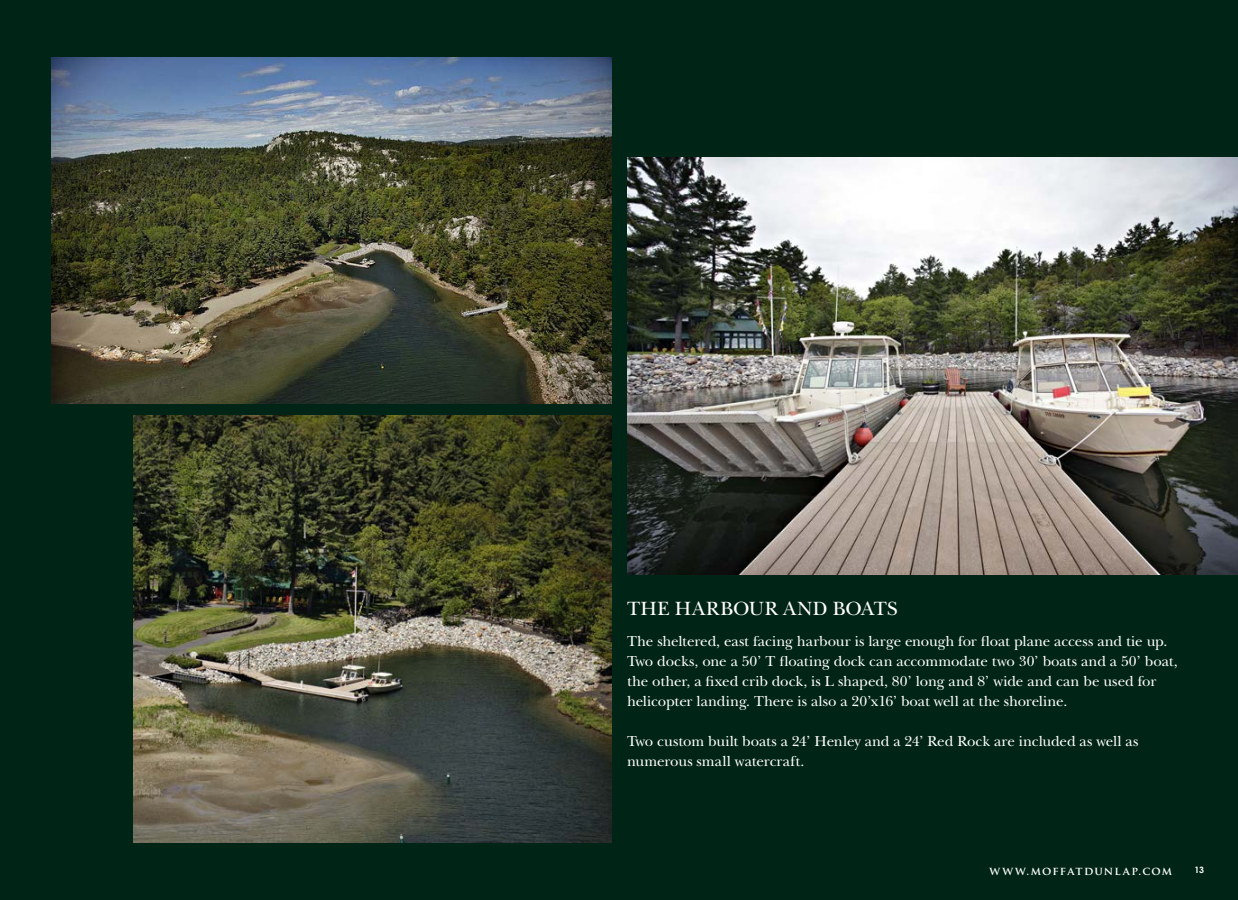
<style>
.page{position:relative;width:1238px;height:900px;background:#fff}
.page>*{position:absolute;margin:0;border:0;box-sizing:border-box;transform-origin:0 0}
.t1{font:20px "New Baskerville";letter-spacing:.015em;color:#fff}
.t2{font:15px/20px "New Baskerville";letter-spacing:-.005em;color:#fff}
.t3{font:700 11.25px "Trajan Pro";letter-spacing:.105em;color:#fff}
.t4{font:700 8.75px "Century Gothic";color:#fff}
</style>
<div class="page">
<div style="left:0;top:0;width:1238px;height:855px;background:#002415"></div>
<img style="left:134px;top:415px;width:477px;height:428px">
<img style="left:51px;top:57px;width:560px;height:347px">
<img style="left:627px;top:158px;width:611px;height:416px">
<div style="left:0;top:854px;width:1238px;height:46px;background:#002415"></div>
<h1 class="t1" style="left:627px;top:597px;width:272px">THE HARBOUR AND BOATS</h1>
<p class="t2" style="left:627px;top:632px;width:552px">The sheltered, east facing harbour is large enough for float plane access and tie up.<br>Two docks, one a 50’ T floating dock can accommodate two 30’ boats and a 50’ boat, the other, a fixed crib dock, is L shaped, 80’ long and 8’ wide and can be used for helicopter landing. There is also a 20’x16’ boat well at the shoreline.</p>
<p class="t2" style="left:627px;top:732px;width:513px">Two custom built boats a 24’ Henley and a 24’ Red Rock are included as well as numerous small watercraft.</p>
<p class="t3" style="left:989px;top:864px;width:184px">WWW.MOFFATDUNLAP.COM</p>
<p class="t4" style="left:1194px;top:863px;width:11px">13</p>
</div>
